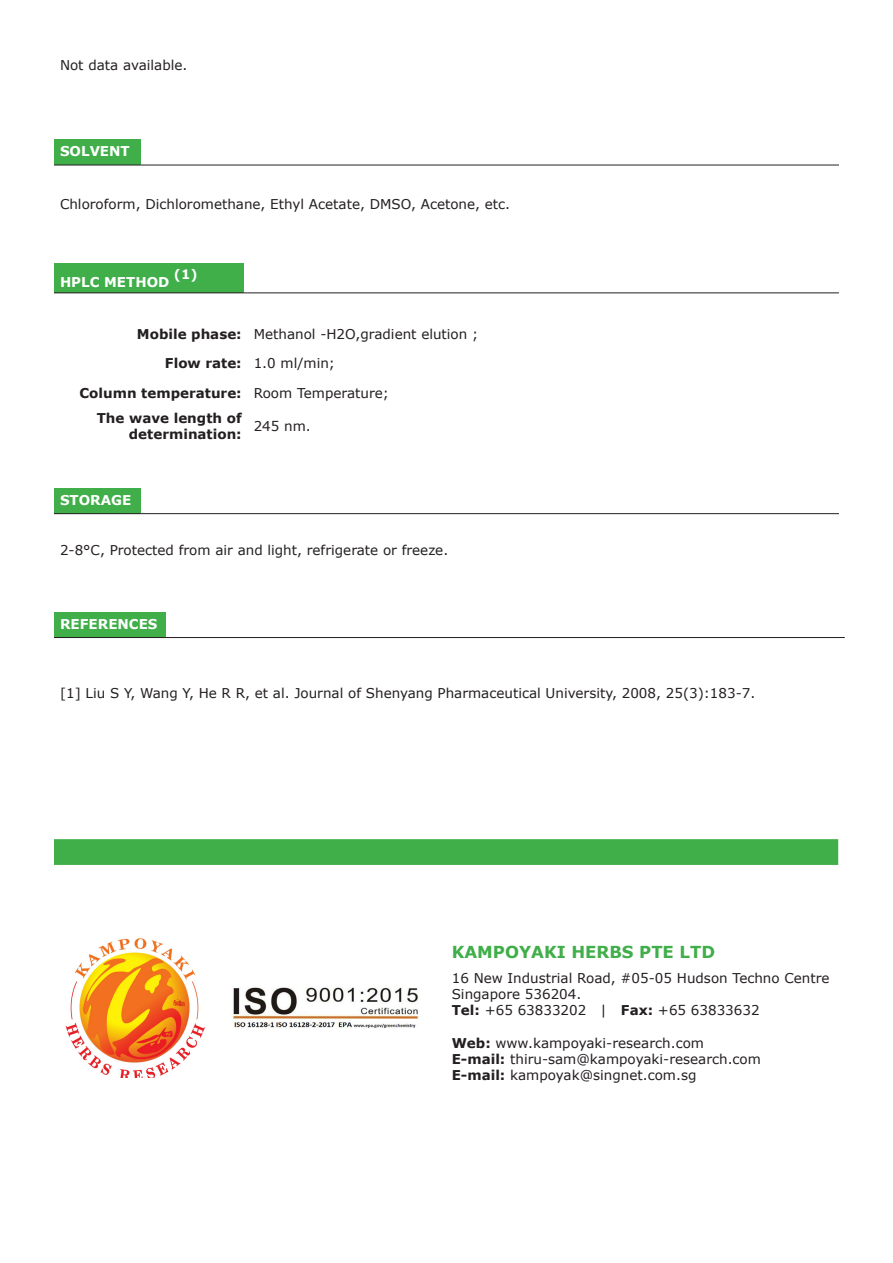
<style>
.page{position:relative;width:893px;height:1263px;background:#fff}
.page>*{position:absolute;margin:0;border:0;box-sizing:border-box;transform-origin:0 0}
.t1{font:700 16.5px "Verdana";color:#40ae49}
.t2{font:13.5px "Verdana";color:#231f20}
.t3{font:700 13.5px/16.2px "Verdana";color:#231f20;text-align:right}
.t4{font:700 13.5px "Verdana";color:#fff}
.t5{font:700 13.05px "Verdana";color:#fff}
.s1{font-weight:700}
</style>
<div class="page">
<div style="left:54px;top:140px;width:86px;height:25px;background:#40ae49"></div>
<hr style="left:54px;top:165px;width:86px;height:1px;background:#231f20">
<hr style="left:140px;top:165px;width:699px;height:1px;background:#231f20">
<div style="left:54px;top:264px;width:189px;height:29px;background:#40ae49"></div>
<hr style="left:54px;top:293px;width:189px;height:1px;background:#231f20">
<hr style="left:248px;top:293px;width:591px;height:1px;background:#231f20">
<div style="left:54px;top:489px;width:86px;height:25px;background:#40ae49"></div>
<hr style="left:54px;top:513px;width:86px;height:1px;background:#231f20">
<hr style="left:140px;top:513px;width:699px;height:1px;background:#231f20">
<div style="left:54px;top:612px;width:112px;height:25px;background:#40ae49"></div>
<hr style="left:54px;top:637px;width:112px;height:1px;background:#231f20">
<hr style="left:166px;top:637px;width:679px;height:1px;background:#231f20">
<svg style="left:54px;top:839px;width:784px;height:26px;background:#41ae4a"></svg>
<img style="left:65px;top:938px;width:140px;height:139px">
<img style="left:232px;top:987px;width:187px;height:41px">
<p class="t2" style="left:60px;top:57px;width:129px">Not data available.</p>
<p class="t4" style="left:60px;top:143px;width:71px">SOLVENT</p>
<p class="t2" style="left:60px;top:195px;width:452px">Chloroform, Dichloromethane, Ethyl Acetate, DMSO, Acetone, etc.</p>
<p class="t4" style="left:60px;top:273px;width:111px">HPLC METHOD</p>
<p class="t5" style="left:174px;top:266px;width:25px">(1)</p>
<p class="t3" style="left:137px;top:326px;width:106px">Mobile phase:</p>
<p class="t2" style="left:254px;top:325px;width:226px">Methanol -H2O,gradient elution ;</p>
<p class="t3" style="left:165px;top:356px;width:78px">Flow rate:</p>
<p class="t2" style="left:254px;top:355px;width:83px">1.0 ml/min;</p>
<p class="t3" style="left:80px;top:385px;width:164px">Column temperature:</p>
<p class="t2" style="left:254px;top:384px;width:137px">Room Temperature;</p>
<p class="t3" style="left:97px;top:410px;width:146px">The wave length of determination:</p>
<p class="t2" style="left:254px;top:418px;width:59px">245 nm.</p>
<p class="t4" style="left:60px;top:491px;width:73px">STORAGE</p>
<p class="t2" style="left:60px;top:541px;width:390px">2-8°C, Protected from air and light, refrigerate or freeze.</p>
<p class="t4" style="left:60px;top:615px;width:99px">REFERENCES</p>
<p class="t2" style="left:60px;top:685px;width:697px">[1] Liu S Y, Wang Y, He R R, et al. Journal of Shenyang Pharmaceutical University, 2008, 25(3):183-7.</p>
<p class="t1" style="left:452px;top:941px;width:265px">KAMPOYAKI HERBS PTE LTD</p>
<p class="t2" style="left:452px;top:969px;width:379px">16 New Industrial Road, #05-05 Hudson Techno Centre</p>
<p class="t2" style="left:452px;top:985px;width:131px">Singapore 536204.</p>
<p class="t2" style="left:452px;top:1002px;width:309px"><span class="s1">Tel:</span> +65 63833202 | <span class="s1">Fax:</span> +65 63833632</p>
<p class="t2" style="left:452px;top:1034px;width:254px"><span class="s1">Web:</span> www.kampoyaki-research.com</p>
<p class="t2" style="left:452px;top:1050px;width:311px"><span class="s1">E-mail:</span> thiru-sam@kampoyaki-research.com</p>
<p class="t2" style="left:452px;top:1066px;width:246px"><span class="s1">E-mail:</span> kampoyak@singnet.com.sg</p>
</div>
